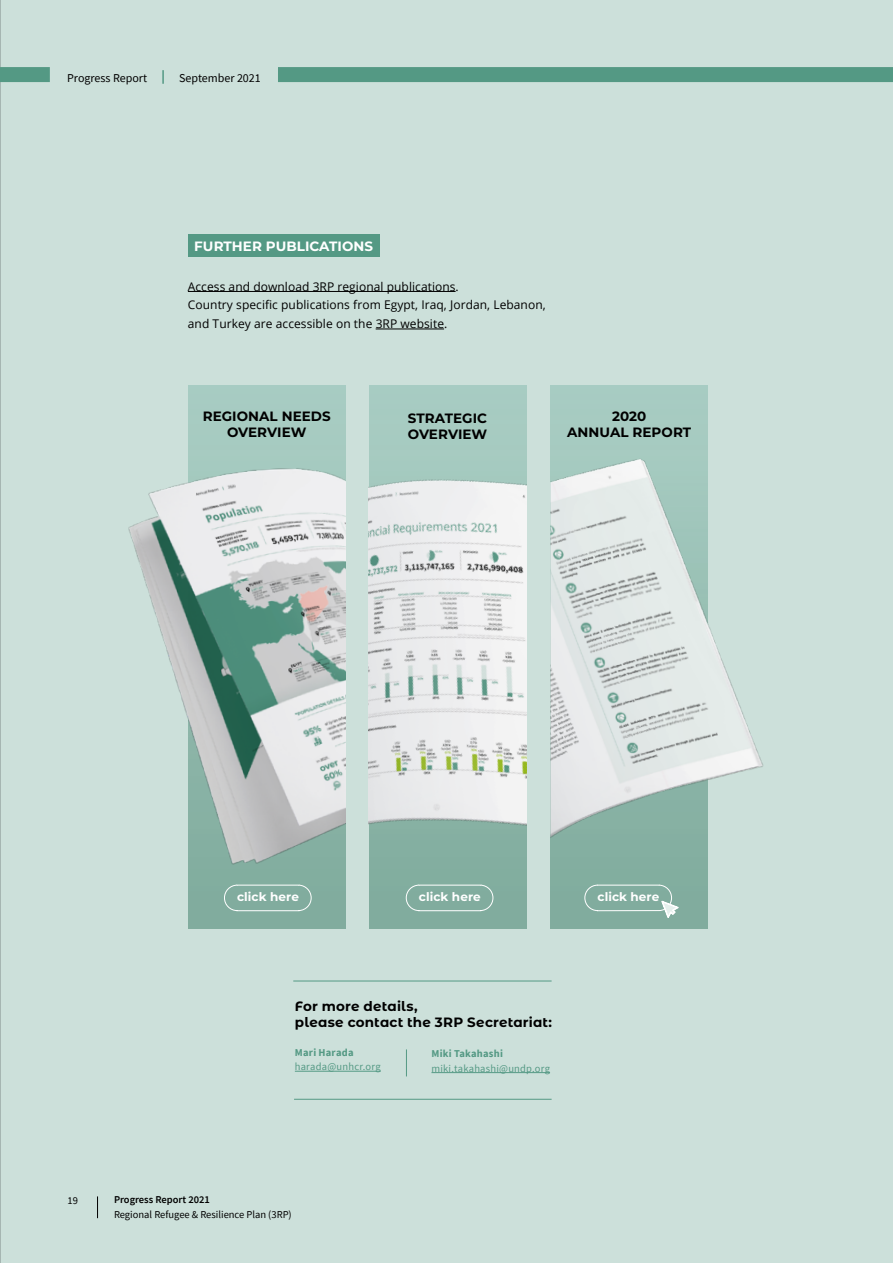
<style>
.page{position:relative;width:893px;height:1263px;background:#cce0da}
.page>*{position:absolute;margin:0;border:0;box-sizing:border-box;transform-origin:0 0}
.t1{font:700 13.5px/16.2px "Montserrat";letter-spacing:.005em;color:#000}
.t2{font:700 13.5px "Montserrat";letter-spacing:.005em;color:#fff}
.t3{font:12px/18.8px "Open Sans";letter-spacing:.005em;color:#000}
.t4{font:12px "Source Sans Pro";color:#000}
.t5{font:700 12px "Montserrat";letter-spacing:.005em;color:#fff}
.t6{font:10.5px "Source Sans Pro";letter-spacing:.02em;color:#549984}
.t7{font:10.5px "Source Sans Pro";color:#000}
.t8{font:700 10.5px "Source Sans Pro";letter-spacing:.025em;color:#549984}
.t9{font:600 10.5px "Source Sans Pro";color:#000}
</style>
<div class="page">
<hr style="left:0;top:0;width:1px;height:1263px;background:#000">
<svg style="left:162px;top:70px;width:2px;height:14px"></svg>
<div style="left:278px;top:67px;width:615px;height:15px;background:#549984"></div>
<div style="left:0;top:67px;width:50px;height:15px;background:#549984"></div>
<svg style="left:97px;top:1196px;width:1px;height:22px"></svg>
<div style="left:188px;top:234px;width:191px;height:23px;background:#549984"></div>
<hr style="left:188px;top:291px;width:268px;height:1px;background:#000">
<hr style="left:376px;top:329px;width:68px;height:1px;background:#000">
<svg style="left:188px;top:385px;width:158px;height:543px;background:#98bfb3"></svg>
<svg style="left:550px;top:385px;width:158px;height:543px;background:#96beb2"></svg>
<svg style="left:369px;top:385px;width:157px;height:543px;background:#8fb8ab"></svg>
<img style="left:128px;top:449px;width:217px;height:431px">
<img style="left:550px;top:446px;width:213px;height:432px">
<img style="left:369px;top:422px;width:157px;height:440px">
<hr style="left:293px;top:981px;width:259px;height:1px;background:#549984">
<hr style="left:431px;top:1072px;width:119px;height:1px;background:#549984">
<hr style="left:295px;top:1071px;width:86px;height:1px;background:#549984">
<svg style="left:406px;top:1049px;width:1px;height:27px"></svg>
<hr style="left:294px;top:1099px;width:258px;height:1px;background:#549984">
<div style="left:406px;top:885px;width:87px;height:26px;border:1px solid #fff;border-radius:13px"></div>
<div style="left:584px;top:885px;width:88px;height:26px;border:1px solid #fff;border-radius:13px"></div>
<div style="left:224px;top:885px;width:88px;height:26px;border:1px solid #fff;border-radius:13px"></div>
<svg style="left:661px;top:901px;width:17px;height:17px"></svg>
<p class="t4" style="left:67px;top:70px;width:81px">Progress Report</p>
<p class="t4" style="left:179px;top:70px;width:83px">September 2021</p>
<p class="t2" style="left:194px;top:236px;width:180px">FURTHER PUBLICATIONS</p>
<p class="t3" style="left:188px;top:276px;width:359px">Access and download 3RP regional publications.<br>Country specific publications from Egypt, Iraq, Jordan, Lebanon, and Turkey are accessible on the 3RP website.</p>
<p class="t1" style="left:203px;top:408px;width:130px;text-align:center">REGIONAL NEEDS<br>OVERVIEW</p>
<p class="t1" style="left:408px;top:409px;width:81px">STRATEGIC<br>OVERVIEW</p>
<p class="t1" style="left:567px;top:408px;width:126px;text-align:center">2020<br>ANNUAL REPORT</p>
<p class="t5" style="left:237px;top:888px;width:63px">click here</p>
<p class="t5" style="left:419px;top:888px;width:63px">click here</p>
<p class="t5" style="left:598px;top:888px;width:63px">click here</p>
<p class="t1" style="left:295px;top:997px;width:259px">For more details,<br>please contact the 3RP Secretariat:</p>
<p class="t8" style="left:295px;top:1045px;width:60px">Mari Harada</p>
<p class="t6" style="left:295px;top:1060px;width:87px">harada@unhcr.org</p>
<p class="t8" style="left:431px;top:1047px;width:73px">Miki Takahashi</p>
<p class="t6" style="left:431px;top:1062px;width:120px">miki.takahashi@undp.org</p>
<p class="t7" style="left:68px;top:1193px;width:12px">19</p>
<p class="t9" style="left:114px;top:1193px;width:97px">Progress Report 2021</p>
<p class="t7" style="left:114px;top:1208px;width:179px">Regional Refugee &amp; Resilience Plan (3RP)</p>
</div>
